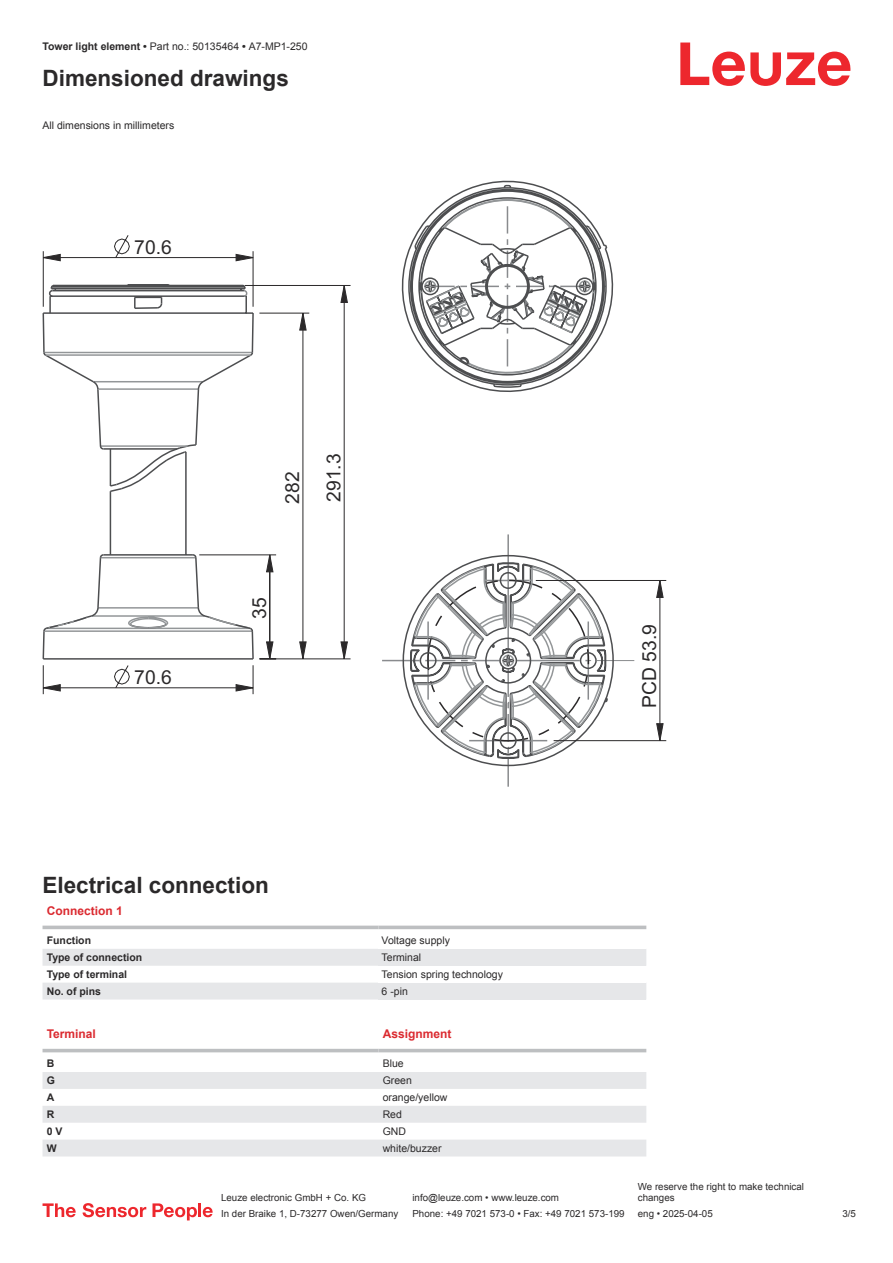
<style>
.page{position:relative;width:893px;height:1263px;background:#fff}
.page>*{position:absolute;margin:0;border:0;box-sizing:border-box;transform-origin:0 0}
.t1{font:700 22.5px "Arial";color:#2b292a}
.t2{font:19.35px/41.2px "Arial";color:#2b292a}
.t3{font:700 12px "Arial";color:#db2a30}
.t4{font:10.5px "Arial";color:#2b292a}
.t5{font:700 10.5px "Arial";color:#2b292a}
.t6{font:9.75px/11.7px "Arial";color:#2b292a}
.s1{font-weight:700}
</style>
<div class="page">
<svg style="left:680px;top:43px;width:170px;height:43px"></svg>
<svg style="left:43px;top:925px;width:603px;height:5px"></svg>
<svg style="left:43px;top:949px;width:335px;height:50px"></svg>
<hr style="left:43px;top:926px;width:335px;height:3px;background:#bdbfc1">
<hr style="left:378px;top:926px;width:268px;height:3px;background:#bdbfc1">
<div style="left:378px;top:949px;width:268px;height:17px;background:#e6e7e9"></div>
<div style="left:378px;top:983px;width:268px;height:16px;background:#e6e7e9"></div>
<svg style="left:43px;top:1048px;width:603px;height:5px"></svg>
<svg style="left:43px;top:1072px;width:603px;height:84px;fill:#e6e7e9"></svg>
<hr style="left:43px;top:1049px;width:335px;height:3px;background:#bdbfc1">
<hr style="left:378px;top:1049px;width:268px;height:3px;background:#bdbfc1">
<svg style="left:43px;top:1203px;width:33px;height:14px"></svg>
<svg style="left:83px;top:1203px;width:63px;height:14px"></svg>
<svg style="left:153px;top:1203px;width:44px;height:17px"></svg>
<hr style="left:198px;top:1203px;width:3px;height:14px;background:#ed272d">
<svg style="left:203px;top:1207px;width:10px;height:10px"></svg>
<svg style="left:43px;top:181px;width:624px;height:606px"></svg>
<hr style="left:259px;top:658px;width:92px;height:1px;background:#2b292a">
<hr style="left:43px;top:251px;width:1px;height:56px;background:#2b292a">
<hr style="left:259px;top:313px;width:50px;height:1px;background:#2b292a">
<hr style="left:253px;top:251px;width:1px;height:56px;background:#2b292a">
<hr style="left:245px;top:285px;width:106px;height:1px;background:#2b292a">
<hr style="left:303px;top:313px;width:1px;height:346px;background:#2b292a">
<hr style="left:344px;top:285px;width:1px;height:374px;background:#2b292a">
<hr style="left:43px;top:257px;width:210px;height:1px;background:#2b292a">
<hr style="left:43px;top:687px;width:210px;height:1px;background:#2b292a">
<svg style="left:43px;top:665px;width:18px;height:29px"></svg>
<hr style="left:199px;top:554px;width:77px;height:1px;background:#2b292a">
<svg style="left:235px;top:641px;width:41px;height:53px"></svg>
<hr style="left:269px;top:555px;width:1px;height:104px;background:#2b292a">
<hr style="left:554px;top:740px;width:112px;height:1px;background:#2b292a">
<hr style="left:536px;top:580px;width:130px;height:1px;background:#2b292a">
<hr style="left:659px;top:580px;width:1px;height:161px;background:#2b292a">
<svg style="left:410px;top:184px;width:199px;height:576px"></svg>
<p class="t4" style="left:43px;top:43px;width:267px"><span class="s1">Tower light element •</span> Part no.: 50135464 <span class="s1">•</span> A7-MP1-250</p>
<h1 class="t1" style="left:43px;top:69px;width:248px">Dimensioned drawings</h1>
<p class="t4" style="left:43px;top:121px;width:133px">All dimensions in millimeters</p>
<h2 class="t2" style="left:134px;top:227px;width:39px">70.6</h2>
<h2 class="t2" style="left:134px;top:657px;width:39px">70.6</h2>
<h2 class="t2" style="left:272px;top:504px;width:52px;rotate:-90deg">282<br>291.3</h2>
<h2 class="t2" style="left:239px;top:619px;width:23px;rotate:-90deg">35</h2>
<h1 class="t1" style="left:43px;top:876px;width:228px">Electrical connection</h1>
<p class="t3" style="left:47px;top:906px;width:78px">Connection 1</p>
<p class="t5" style="left:47px;top:936px;width:46px">Function</p>
<p class="t4" style="left:382px;top:936px;width:70px">Voltage supply</p>
<p class="t5" style="left:47px;top:953px;width:97px">Type of connection</p>
<p class="t4" style="left:382px;top:953px;width:41px">Terminal</p>
<p class="t5" style="left:47px;top:970px;width:82px">Type of terminal</p>
<p class="t4" style="left:382px;top:970px;width:123px">Tension spring technology</p>
<p class="t5" style="left:47px;top:987px;width:56px">No. of pins</p>
<p class="t4" style="left:382px;top:987px;width:28px">6 -pin</p>
<p class="t3" style="left:47px;top:1029px;width:51px">Terminal</p>
<p class="t3" style="left:383px;top:1029px;width:70px">Assignment</p>
<p class="t5" style="left:47px;top:1059px;width:9px">B</p>
<p class="t4" style="left:383px;top:1060px;width:23px">Blue</p>
<p class="t5" style="left:47px;top:1076px;width:10px">G</p>
<p class="t4" style="left:383px;top:1076px;width:31px">Green</p>
<p class="t5" style="left:47px;top:1093px;width:9px">A</p>
<p class="t4" style="left:383px;top:1093px;width:66px">orange/yellow</p>
<p class="t5" style="left:47px;top:1110px;width:9px">R</p>
<p class="t4" style="left:383px;top:1110px;width:21px">Red</p>
<p class="t5" style="left:47px;top:1127px;width:17px">0 V</p>
<p class="t4" style="left:383px;top:1127px;width:25px">GND</p>
<p class="t5" style="left:47px;top:1144px;width:11px">W</p>
<p class="t4" style="left:383px;top:1144px;width:60px">white/buzzer</p>
<h2 class="t2" style="left:629px;top:708px;width:85px;rotate:-90deg">PCD 53.9</h2>
<p class="t6" style="left:221px;top:1193px;width:146px">Leuze electronic GmbH + Co. KG</p>
<p class="t6" style="left:412px;top:1193px;width:148px">info@leuze.com • www.leuze.com</p>
<p class="t6" style="left:638px;top:1181px;width:168px">We reserve the right to make technical changes</p>
<p class="t6" style="left:221px;top:1209px;width:179px">In der Braike 1, D-73277 Owen/Germany</p>
<p class="t6" style="left:412px;top:1209px;width:214px">Phone: +49 7021 573-0 • Fax: +49 7021 573-199</p>
<p class="t6" style="left:638px;top:1209px;width:76px">eng • 2025-04-05</p>
<p class="t6" style="left:842px;top:1209px;width:15px">3 /5</p>
</div>
